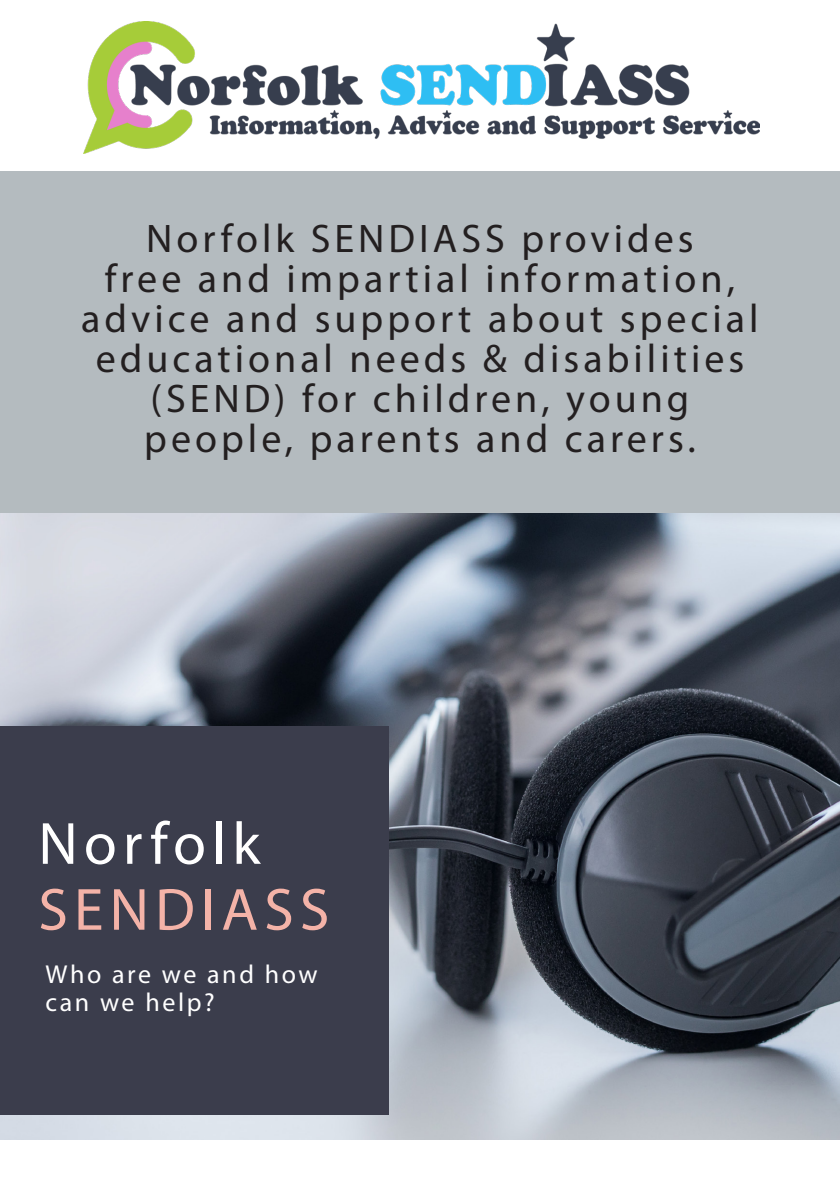
<style>
.page{position:relative;width:840px;height:1191px;background:#fff}
.page>*{position:absolute;margin:0;border:0;box-sizing:border-box;transform-origin:0 0}
._2020{font:60px "Myriad Pro";letter-spacing:.1em;color:#f4b3a8}
.COVER-_BIG_WHITE_TEXT{font:60px "Myriad Pro";letter-spacing:.1em;color:#fff}
.NAME{font:40px/40px "Myriad Pro";letter-spacing:.1em;color:#231f20;text-align:center}
.FUL_TEXT_COVER{font:26px/28px "Myriad Pro";letter-spacing:.1em;color:#fff}
</style>
<div class="page">
<img style="left:0;top:513px;width:839px;height:627px">
<div style="left:0;top:171px;width:839px;height:342px;background:#b4bbbf"></div>
<div style="left:0;top:726px;width:388px;height:388px;background:#3b3d4c"></div>
<img style="left:84px;top:22px;width:675px;height:132px">
<p class="NAME" style="left:81px;top:218px;width:678px">Norfolk SENDIASS provides<br>free and impartial information, advice and support about special educational needs &amp; disabilities (SEND) for children, young people, parents and carers.</p>
<p class="COVER-_BIG_WHITE_TEXT" style="left:38px;top:806px;width:223px">Norfolk</p>
<p class="_2020" style="left:38px;top:872px;width:292px">SENDIASS</p>
<p class="FUL_TEXT_COVER" style="left:46px;top:959px;width:273px">Who are we and how can we help?</p>
</div>
